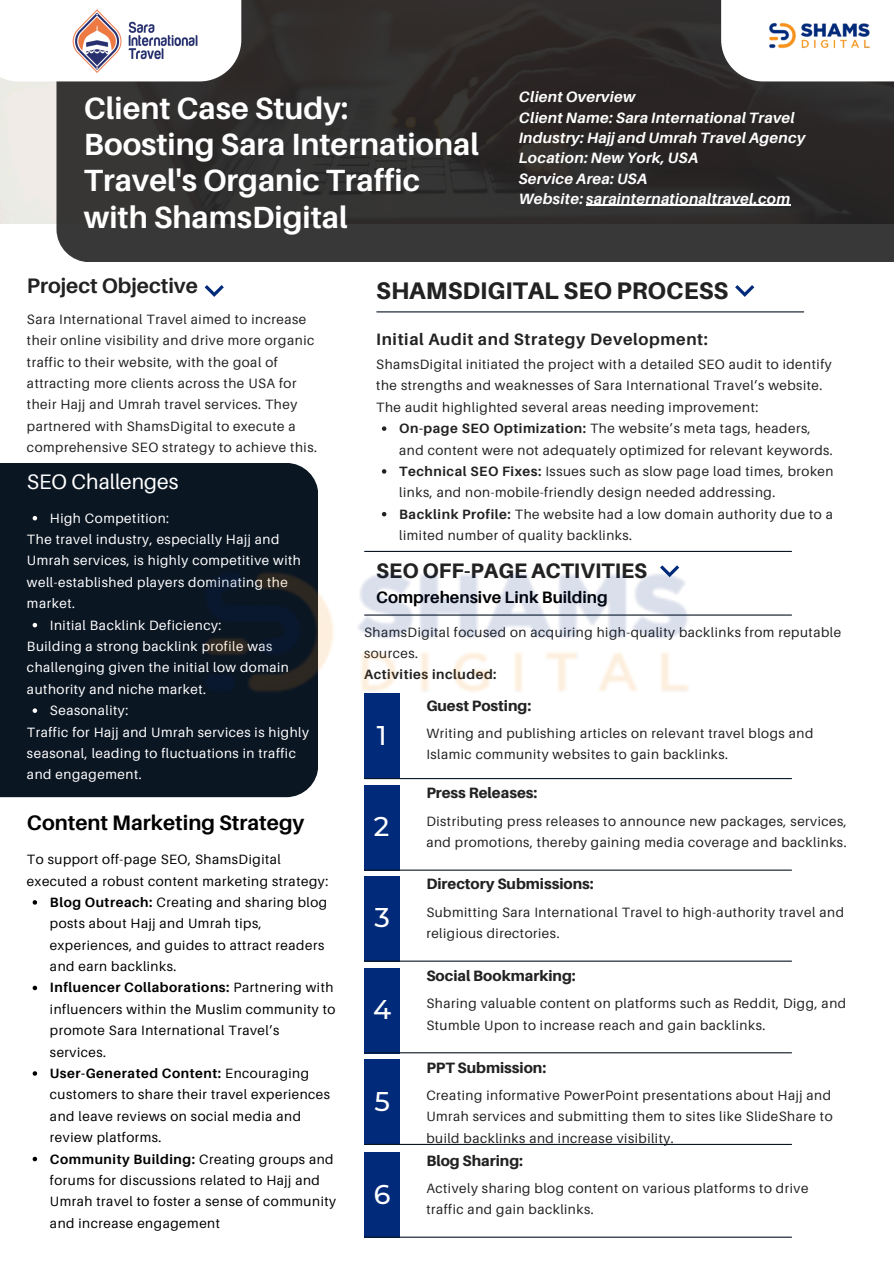
<style>
.page{position:relative;width:894px;height:1264px;background:#fff}
.page>*{position:absolute;margin:0;border:0;box-sizing:border-box;transform-origin:0 0}
.t1{font:700 30.75px/36.3px "Aileron";color:#fff}
.t2{font:500 27px "Montserrat";color:#fff}
.t3{font:800 24px "Aileron";color:#222}
.t4{font:700 21px "Aileron";color:#000}
.t5{font:800 21px "Aileron";color:#222}
.t6{font:700 21px "Aileron";color:#222}
.t7{font:21px "Aileron";color:#fff}
.t8{font:700 16.5px "Aileron";letter-spacing:.04em;color:#222}
.t9{font:700 16.5px "Aileron";color:#000}
.t10{font:italic 700 15px/20.2px "Aileron";letter-spacing:.02em;color:#fff}
.t11{font:800 15px "Aileron";color:#222}
.t12{font:13.5px/21.3px "Aileron";letter-spacing:.04em;color:#222}
.t13{font:13.5px/21.3px "Aileron";letter-spacing:.04em;color:#000}
.t14{font:13.5px/21.3px "Aileron";letter-spacing:.04em;color:#fff}
.t15{font:700 13.5px "Aileron";letter-spacing:.04em;color:#222}
.s1{font-weight:700}
</style>
<div class="page">
<div style="left:0;top:463px;width:89px;height:334px;background:#0b1623"></div>
<svg style="left:56px;top:0;width:837px;height:262px;background:#312f2e"></svg>
<svg style="left:33px;top:516px;width:4px;height:4px"></svg>
<svg style="left:33px;top:623px;width:4px;height:4px"></svg>
<svg style="left:33px;top:708px;width:4px;height:5px"></svg>
<div style="left:721px;top:0;width:172px;height:81px;background:#fff"></div>
<img style="left:769px;top:22px;width:101px;height:27px">
<div style="left:0;top:0;width:241px;height:81px;background:#fff"></div>
<img style="left:72px;top:9px;width:126px;height:64px">
<hr style="left:586px;top:205px;width:204px;height:1px;background:#fff">
<div style="left:364px;top:968px;width:35px;height:85px;background:#012a7a"></div>
<div style="left:364px;top:1059px;width:35px;height:85px;background:#012a7a"></div>
<hr style="left:364px;top:1052px;width:427px;height:1px;background:#0b1623">
<hr style="left:364px;top:1143px;width:427px;height:1px;background:#0b1623">
<div style="left:364px;top:1152px;width:35px;height:85px;background:#012a7a"></div>
<hr style="left:364px;top:1236px;width:427px;height:1px;background:#0b1623">
<svg style="left:33px;top:900px;width:4px;height:4px"></svg>
<svg style="left:33px;top:985px;width:4px;height:5px"></svg>
<svg style="left:33px;top:1071px;width:4px;height:4px"></svg>
<svg style="left:33px;top:1156px;width:4px;height:5px"></svg>
<img style="left:89px;top:285px;width:715px;height:704px">
<p class="t1" style="left:84px;top:89px;width:396px">Client Case Study:<br>Boosting Sara International<br>Travel's Organic Traffic with ShamsDigital</p>
<p class="t10" style="left:518px;top:87px;width:288px">Client Overview<br>Client Name: Sara International Travel<br>Industry: Hajj and Umrah Travel Agency<br>Location: New York, USA<br>Service Area: USA<br>Website: sarainternationaltravel.com</p>
<h2 class="t6" style="left:27px;top:273px;width:172px">Project Objective</h2>
<p class="t12" style="left:27px;top:308px;width:291px">Sara International Travel aimed to increase their online visibility and drive more organic traffic to their website, with the goal of attracting more clients across the USA for their Hajj and Umrah travel services. They partnered with ShamsDigital to execute a comprehensive SEO strategy to achieve this.</p>
<p class="t7" style="left:27px;top:468px;width:153px">SEO Challenges</p>
<p class="t14" style="left:50px;top:507px;width:121px">High Competition:</p>
<p class="t14" style="left:27px;top:528px;width:275px">The travel industry, especially Hajj and Umrah services, is highly competitive with well-established players dominating the market.</p>
<p class="t14" style="left:50px;top:614px;width:173px">Initial Backlink Deficiency:</p>
<p class="t14" style="left:27px;top:635px;width:263px">Building a strong backlink profile was challenging given the initial low domain authority and niche market.</p>
<h5 class="t14" style="left:50px;top:699px;width:80px">Seasonality:</h5>
<p class="t14" style="left:27px;top:721px;width:283px">Traffic for Hajj and Umrah services is highly seasonal, leading to fluctuations in traffic and engagement.</p>
<p class="t4" style="left:27px;top:810px;width:279px">Content Marketing Strategy</p>
<p class="t13" style="left:27px;top:848px;width:303px">To support off-page SEO, ShamsDigital executed a robust content marketing strategy:</p>
<h6 class="t13" style="left:50px;top:891px;width:279px"><span class="s1">Blog Outreach:</span> Creating and sharing blog posts about Hajj and Umrah tips, experiences, and guides to attract readers and earn backlinks.</h6>
<p class="t13" style="left:50px;top:976px;width:287px"><span class="s1">Influencer Collaborations:</span> Partnering with influencers within the Muslim community to promote Sara International Travel’s services.</p>
<p class="t13" style="left:50px;top:1062px;width:281px"><span class="s1">User-Generated Content:</span> Encouraging customers to share their travel experiences and leave reviews on social media and review platforms.</p>
<h6 class="t13" style="left:50px;top:1147px;width:287px"><span class="s1">Community Building:</span> Creating groups and forums for discussions related to Hajj and Umrah travel to foster a sense of community and increase engagement</h6>
<p class="t3" style="left:376px;top:276px;width:353px">SHAMSDIGITAL SEO PROCESS</p>
<h6 class="t8" style="left:376px;top:329px;width:333px">Initial Audit and Strategy Development:</h6>
<h4 class="t12" style="left:376px;top:353px;width:457px">ShamsDigital initiated the project with a detailed SEO audit to identify the strengths and weaknesses of Sara International Travel’s website.<br>The audit highlighted several areas needing improvement:</h4>
<p class="t12" style="left:399px;top:417px;width:435px"><span class="s1">On-page SEO Optimization:</span> The website’s meta tags, headers, and content were not adequately optimized for relevant keywords.</p>
<p class="t12" style="left:399px;top:460px;width:436px"><span class="s1">Technical SEO Fixes:</span> Issues such as slow page load times, broken links, and non-mobile-friendly design needed addressing.</p>
<p class="t12" style="left:399px;top:503px;width:435px"><span class="s1">Backlink Profile:</span> The website had a low domain authority due to a limited number of quality backlinks.</p>
<p class="t5" style="left:376px;top:557px;width:272px">SEO OFF-PAGE ACTIVITIES</p>
<p class="t9" style="left:376px;top:586px;width:233px">Comprehensive Link Building</p>
<h6 class="t12" style="left:364px;top:621px;width:478px">ShamsDigital focused on acquiring high-quality backlinks from reputable sources.</h6>
<p class="t15" style="left:364px;top:666px;width:134px">Activities included:</p>
<p class="t11" style="left:426px;top:696px;width:106px">Guest Posting:</p>
<p class="t2" style="left:376px;top:718px;width:11px">1</p>
<h3 class="t12" style="left:426px;top:722px;width:388px">Writing and publishing articles on relevant travel blogs and<br>Islamic community websites to gain backlinks.</h3>
<p class="t11" style="left:426px;top:784px;width:112px">Press Releases:</p>
<h1 class="t2" style="left:374px;top:810px;width:17px">2</h1>
<h6 class="t12" style="left:426px;top:810px;width:422px">Distributing press releases to announce new packages, services, and promotions, thereby gaining media coverage and backlinks.</h6>
<p class="t11" style="left:426px;top:874px;width:169px">Directory Submissions:</p>
<p class="t2" style="left:374px;top:901px;width:17px">3</p>
<p class="t12" style="left:426px;top:901px;width:419px">Submitting Sara International Travel to high-authority travel and religious directories.</p>
<h4 class="t11" style="left:426px;top:966px;width:151px">Social Bookmarking:</h4>
<h6 class="t2" style="left:373px;top:992px;width:20px">4</h6>
<p class="t12" style="left:426px;top:992px;width:421px">Sharing valuable content on platforms such as Reddit, Digg, and<br>Stumble Upon to increase reach and gain backlinks.</p>
<p class="t11" style="left:426px;top:1058px;width:121px">PPT Submission:</p>
<p class="t2" style="left:374px;top:1084px;width:17px">5</p>
<p class="t12" style="left:426px;top:1084px;width:407px;text-align:justify">Creating informative PowerPoint presentations about Hajj and Umrah services and submitting them to sites like SlideShare to build backlinks and increase visibility.</p>
<h6 class="t11" style="left:426px;top:1150px;width:98px">Blog Sharing:</h6>
<p class="t2" style="left:374px;top:1177px;width:18px">6</p>
<p class="t12" style="left:426px;top:1176px;width:383px">Actively sharing blog content on various platforms to drive traffic and gain backlinks.</p>
</div>
